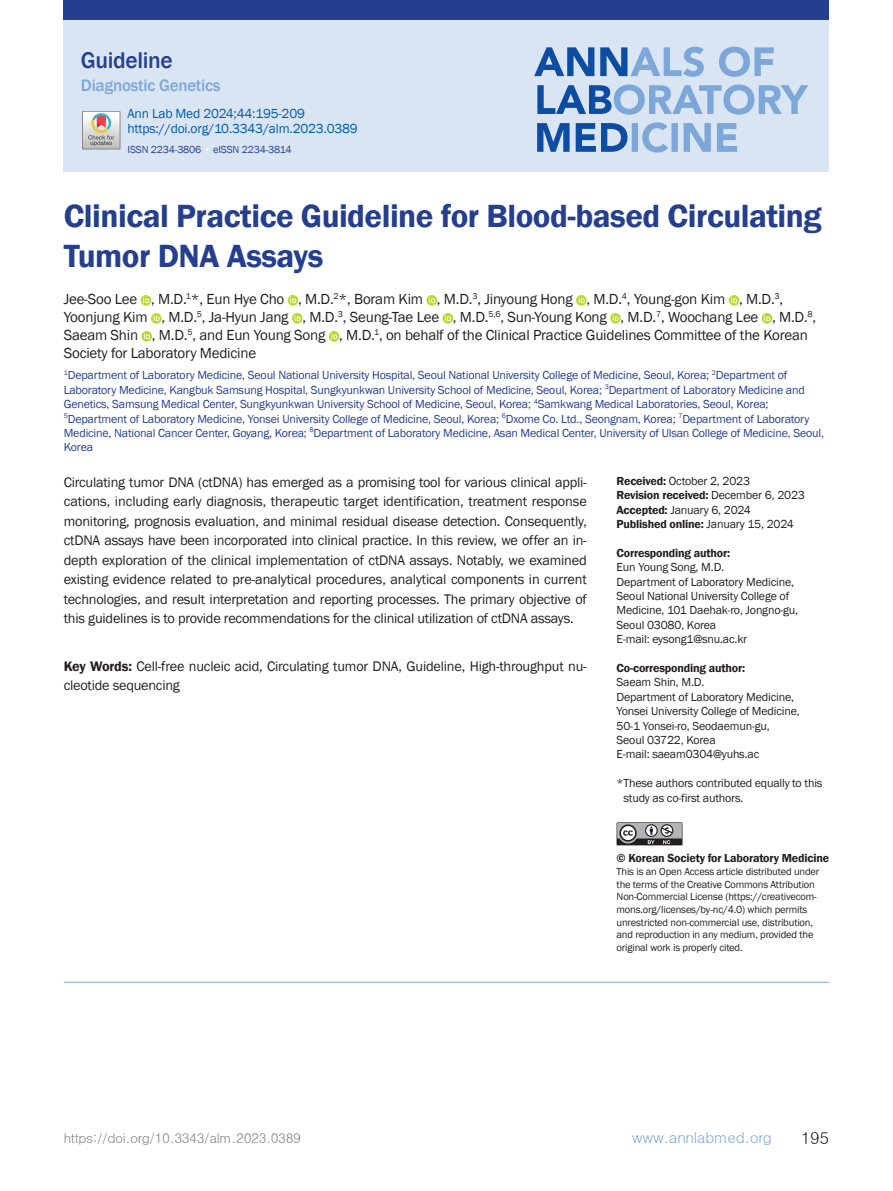
<style>
.page{position:relative;width:893px;height:1191px;background:#fff}
.page>*{position:absolute;margin:0;border:0;box-sizing:border-box;transform-origin:0 0}
.제목{font:600 33px/39.6px "Franklin Gothic";letter-spacing:-.015em;color:#253f8e}
.논문분류{font:500 23.4px "Franklin Gothic";letter-spacing:-.015em;color:#253f8e}
.논문소분류{font:500 16.95px "Franklin Gothic";letter-spacing:-.015em;color:#7ca7d8}
.t1{font:16.5px "Dotum";color:#231f20}
.저자{font:15px/18px "Franklin Gothic";letter-spacing:-.015em;color:#231f20}
.t2{font:15px "Dotum";letter-spacing:-.02em;color:#7ca7d8}
.초록{font:14.25px/19.5px "Franklin Gothic";letter-spacing:-.015em;color:#231f20;text-align:justify}
.t3{font:13.5px "Dotum";letter-spacing:-.03em;color:#808285}
.DOI_단락{font:13.5px "Franklin Gothic";letter-spacing:-.015em;color:#015aaa}
.서지단락{font:13.5px "Franklin Gothic";letter-spacing:-.015em;color:#015aaa}
.소속{font:12px/14.4px "Franklin Gothic";letter-spacing:-.015em;color:#253f8e}
.교신저자{font:12px/14.4px "Franklin Gothic";letter-spacing:-.015em;color:#231f20}
.교신저자-2{font:600 12px "Franklin Gothic";letter-spacing:-.015em;color:#231f20}
.t4{font:10.5px/12.6px "Franklin Gothic";letter-spacing:-.015em;color:#231f20}
.t5{font:10.5px "Franklin Gothic";letter-spacing:-.015em;color:#253f8e}
.s1{color:#fff}
.s2{font-weight:600}
.s3{font-weight:400}
</style>
<div class="page">
<div style="left:64px;top:0;width:765px;height:172px;background:#dae5f4"></div>
<div style="left:64px;top:0;width:765px;height:19px;background:#253f8e"></div>
<svg style="left:537px;top:122px;width:200px;height:30px"></svg>
<svg style="left:537px;top:84px;width:271px;height:31px"></svg>
<svg style="left:534px;top:47px;width:240px;height:30px"></svg>
<svg style="left:82px;top:111px;width:38px;height:38px"></svg>
<svg style="left:141px;top:295px;width:10px;height:11px"></svg>
<svg style="left:143px;top:297px;width:6px;height:6px"></svg>
<svg style="left:288px;top:295px;width:10px;height:11px"></svg>
<svg style="left:290px;top:297px;width:6px;height:6px"></svg>
<svg style="left:426px;top:295px;width:11px;height:11px"></svg>
<svg style="left:429px;top:297px;width:6px;height:6px"></svg>
<svg style="left:576px;top:295px;width:11px;height:11px"></svg>
<svg style="left:579px;top:297px;width:6px;height:6px"></svg>
<svg style="left:729px;top:295px;width:10px;height:11px"></svg>
<svg style="left:731px;top:297px;width:6px;height:6px"></svg>
<svg style="left:151px;top:313px;width:11px;height:11px"></svg>
<svg style="left:154px;top:315px;width:6px;height:6px"></svg>
<svg style="left:292px;top:313px;width:11px;height:11px"></svg>
<svg style="left:295px;top:315px;width:6px;height:6px"></svg>
<svg style="left:442px;top:313px;width:11px;height:11px"></svg>
<svg style="left:445px;top:315px;width:6px;height:6px"></svg>
<svg style="left:610px;top:313px;width:11px;height:11px"></svg>
<svg style="left:613px;top:315px;width:6px;height:6px"></svg>
<svg style="left:762px;top:313px;width:10px;height:11px"></svg>
<svg style="left:764px;top:315px;width:6px;height:6px"></svg>
<svg style="left:141px;top:331px;width:11px;height:11px"></svg>
<svg style="left:144px;top:333px;width:6px;height:6px"></svg>
<svg style="left:329px;top:331px;width:10px;height:11px"></svg>
<svg style="left:331px;top:333px;width:6px;height:6px"></svg>
<svg style="left:617px;top:822px;width:65px;height:23px"></svg>
<hr style="left:64px;top:981px;width:765px;height:1px;background:#7ca7d8">
<p class="논문분류" style="left:81px;top:46px;width:93px">Guideline</p>
<p class="논문소분류" style="left:81px;top:75px;width:141px">Diagnostic Genetics</p>
<p class="서지단락" style="left:128px;top:105px;width:179px">Ann Lab Med 2024;44:195-209</p>
<p class="DOI_단락" style="left:128px;top:120px;width:232px">https://doi.org/10.3343/alm.2023.0389</p>
<p class="t5" style="left:128px;top:143px;width:166px">ISSN 2234-3806 <span class="s1">•</span> eISSN 2234-3814</p>
<p class="제목" style="left:64px;top:197px;width:759px">Clinical Practice Guideline for Blood-based Circulating<br>Tumor DNA Assays</p>
<p class="저자" style="left:64px;top:291px;width:754px">Jee-Soo Lee , M.D.<sup>1</sup>*, Eun Hye Cho , M.D.<sup>2</sup>*, Boram Kim , M.D.<sup>3</sup>, Jinyoung Hong , M.D.<sup>4</sup>, Young-gon Kim , M.D.<sup>3</sup>, Yoonjung Kim , M.D.<sup>5</sup>, Ja-Hyun Jang , M.D.<sup>3</sup>, Seung-Tae Lee , M.D.<sup>5,6</sup>, Sun-Young Kong , M.D.<sup>7</sup>, Woochang Lee , M.D.<sup>8</sup>, Saeam Shin , M.D.<sup>5</sup>, and Eun Young Song , M.D.<sup>1</sup>, on behalf of the Clinical Practice Guidelines Committee of the Korean Society for Laboratory Medicine</p>
<p class="소속" style="left:64px;top:368px;width:762px"><sup>1</sup>Department of Laboratory Medicine, Seoul National University Hospital, Seoul National University College of Medicine, Seoul, Korea; <sup>2</sup>Department of Laboratory Medicine, Kangbuk Samsung Hospital, Sungkyunkwan University School of Medicine, Seoul, Korea; <sup>3</sup>Department of Laboratory Medicine and Genetics, Samsung Medical Center, Sungkyunkwan University School of Medicine, Seoul, Korea; <sup>4</sup>Samkwang Medical Laboratories, Seoul, Korea; <sup>5</sup>Department of Laboratory Medicine, Yonsei University College of Medicine, Seoul, Korea; <sup>6</sup>Dxome Co. Ltd., Seongnam, Korea; <sup>7</sup>Department of Laboratory Medicine, National Cancer Center, Goyang, Korea; <sup>8</sup>Department of Laboratory Medicine, Asan Medical Center, University of Ulsan College of Medicine, Seoul, Korea</p>
<p class="초록" style="left:64px;top:472px;width:525px">Circulating tumor DNA (ctDNA) has emerged as a promising tool for various clinical appli&shy;cations, including early diagnosis, therapeutic target identification, treatment response monitoring, prognosis evaluation, and minimal residual disease detection. Consequently, ctDNA assays have been incorporated into clinical practice. In this review, we offer an in&shy;depth exploration of the clinical implementation of ctDNA assays. Notably, we examined existing evidence related to pre-analytical procedures, analytical components in current technologies, and result interpretation and reporting processes. The primary objective of this guidelines is to provide recommendations for the clinical utilization of ctDNA assays.</p>
<p class="초록" style="left:64px;top:656px;width:524px"><span class="s2">Key Words:</span> Cell-free nucleic acid, Circulating tumor DNA, Guideline, High-throughput nu&shy;cleotide sequencing</p>
<p class="교신저자" style="left:617px;top:474px;width:135px"><span class="s2">Received:</span> October 2, 2023</p>
<p class="교신저자-2" style="left:617px;top:488px;width:190px">Revision received: <span class="s3">December 6, 2023</span></p>
<p class="교신저자" style="left:617px;top:502px;width:136px"><span class="s2">Accepted:</span> January 6, 2024</p>
<p class="교신저자-2" style="left:617px;top:516px;width:179px">Published online: <span class="s3">January 15, 2024</span></p>
<p class="교신저자-2" style="left:617px;top:545px;width:115px">Corresponding author:</p>
<p class="교신저자" style="left:617px;top:560px;width:109px">Eun Young Song, M.D.</p>
<p class="교신저자" style="left:617px;top:574px;width:179px">Department of Laboratory Medicine,</p>
<p class="교신저자" style="left:617px;top:589px;width:183px">Seoul National University College of<br>Medicine, 101 Daehak-ro, Jongno-gu,<br>Seoul 03080, Korea</p>
<p class="교신저자" style="left:617px;top:632px;width:132px">E-mail: eysong1@snu.ac.kr</p>
<p class="교신저자-2" style="left:617px;top:660px;width:130px">Co-corresponding author:</p>
<p class="교신저자" style="left:617px;top:675px;width:89px">Saeam Shin, M.D.</p>
<p class="교신저자" style="left:617px;top:690px;width:179px">Department of Laboratory Medicine,</p>
<p class="교신저자" style="left:617px;top:704px;width:185px">Yonsei University College of Medicine,</p>
<p class="교신저자" style="left:617px;top:718px;width:155px">50-1 Yonsei-ro, Seodaemun-gu,<br>Seoul 03722, Korea</p>
<p class="교신저자" style="left:617px;top:747px;width:144px">E-mail: saeam0304@yuhs.ac</p>
<p class="교신저자" style="left:623px;top:776px;width:201px;text-indent:-7px">*These authors contributed equally to this study as co-first authors.</p>
<p class="교신저자-2" style="left:617px;top:850px;width:214px">© Korean Society for Laboratory Medicine</p>
<p class="t4" style="left:617px;top:865px;width:204px">This is an Open Access article distributed under the terms of the Creative Commons Attribution Non-Commercial License (https://creativecom&shy;mons.org/licenses/by-nc/4.0) which permits</p>
<p class="t4" style="left:617px;top:916px;width:199px;text-align:justify">unrestricted non-commercial use, distribution, and reproduction in any medium, provided the original work is properly cited.</p>
<p class="t3" style="left:64px;top:1131px;width:239px">https://doi.org/10.3343/alm.2023.0389</p>
<p class="t2" style="left:632px;top:1130px;width:142px">www.annlabmed.org</p>
<p class="t1" style="left:801px;top:1129px;width:30px">195</p>
</div>
